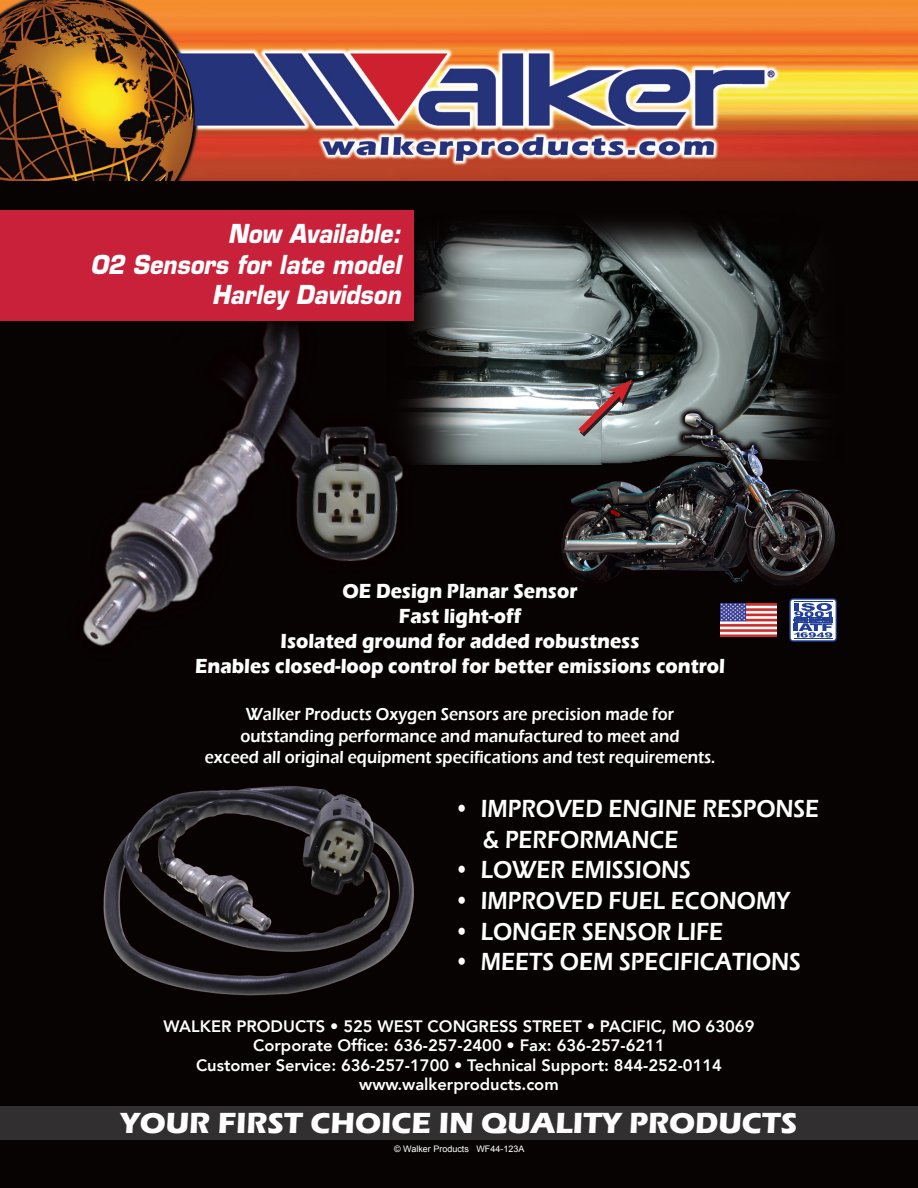
<style>
.page{position:relative;width:918px;height:1188px;background:#fff}
.page>*{position:absolute;margin:0;border:0;box-sizing:border-box;transform-origin:0 0}
.t1{font:700 30px "Eras ITC";color:#fff}
.t2{font:600 25.5px/30.6px "Eras ITC";color:#fff;scale:.9 1}
.t3{font:italic 700 25.5px/30.6px "Eurostile";color:#fff;text-align:right;scale:.9 1}
.t4{font:700 21px/25.2px "Eras ITC";color:#fff;text-align:center;scale:.9 1}
.t5{font:600 18px/21.6px "Eras ITC";color:#fff;text-align:center;scale:.9 1}
.t6{font:800 16.5px/19.5px "Avenir";color:#fff;text-align:center}
.t7{font:9px "Arial";color:#fff}
</style>
<div class="page">
<img style="left:0;top:0;width:918px;height:1188px">
<img style="left:372px;top:189px;width:492px;height:285px">
<img style="left:551px;top:406px;width:295px;height:186px">
<img style="left:423px;top:312px;width:12px;height:287px">
<img style="left:0;top:270px;width:423px;height:436px">
<img style="left:87px;top:768px;width:345px;height:242px">
<img style="left:720px;top:604px;width:56px;height:32px">
<svg style="left:789px;top:598px;width:48px;height:44px"></svg>
<img style="left:572px;top:380px;width:62px;height:63px">
<div style="left:0;top:210px;width:414px;height:111px;background:#c9213a"></div>
<div style="left:0;top:1106px;width:918px;height:34px;background:#312f30"></div>
<h2 class="t3" style="left:90px;top:219px;width:346px">Now Available:<br>O2 Sensors for late model<br>Harley Davidson</h2>
<p class="t4" style="left:195px;top:578px;width:590px">OE Design Planar Sensor<br>Fast light-off<br>Isolated ground for added robustness<br>Enables closed-loop control for better emissions control</p>
<p class="t5" style="left:205px;top:703px;width:569px">Walker Products Oxygen Sensors are precision made for outstanding performance and manufactured to meet and<br>exceed all original equipment specifications and test requirements.</p>
<h2 class="t2" style="left:483px;top:794px;width:376px;text-indent:-29px">• IMPROVED ENGINE RESPONSE &amp; PERFORMANCE</h2>
<h2 class="t2" style="left:454px;top:855px;width:265px">• LOWER EMISSIONS</h2>
<h2 class="t2" style="left:454px;top:885px;width:375px">• IMPROVED FUEL ECONOMY</h2>
<h2 class="t2" style="left:454px;top:916px;width:301px">• LONGER SENSOR LIFE</h2>
<h2 class="t2" style="left:454px;top:947px;width:387px">• MEETS OEM SPECIFICATIONS</h2>
<p class="t6" style="left:164px;top:1016px;width:592px">WALKER PRODUCTS • 525 WEST CONGRESS STREET • PACIFIC, MO 63069<br>Corporate Office: 636-257-2400 • Fax: 636-257-6211<br>Customer Service: 636-257-1700 • Technical Support: 844-252-0114 www.walkerproducts.com</p>
<h1 class="t1" style="left:120px;top:1106px;width:678px">YOUR FIRST CHOICE IN QUALITY PRODUCTS</h1>
<p class="t7" style="left:394px;top:1143px;width:132px">© Walker Products WF44-123A</p>
</div>
